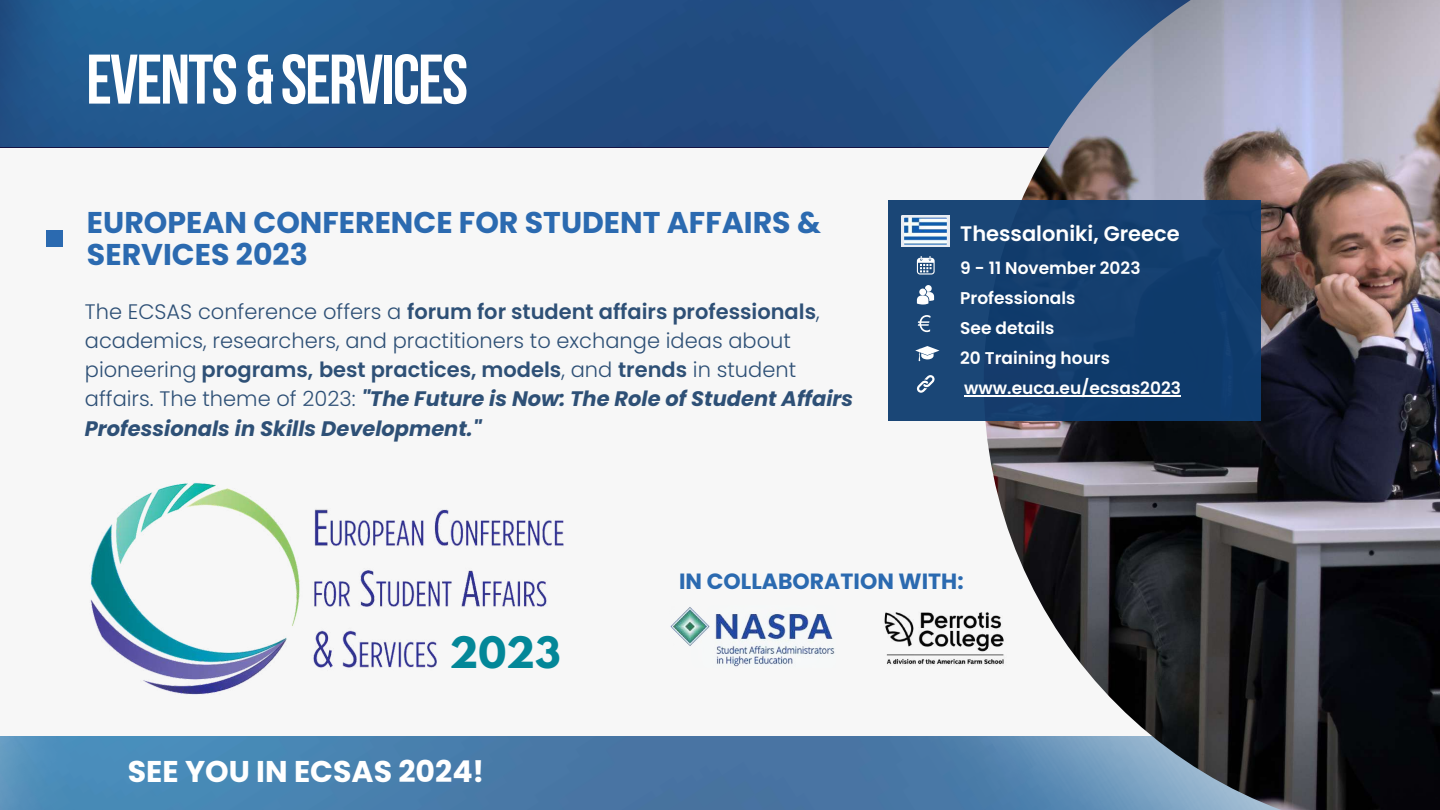
<style>
.page{position:relative;width:1440px;height:810px;background:#f7f7f7}
.page>*{position:absolute;margin:0;border:0;box-sizing:border-box;transform-origin:0 0}
.t1{font:70px "Bebas Neue Cyrillic";letter-spacing:-.025em;color:#fff}
.t2{font:700 38.3px "League Spartan";color:#038798}
.t3{font:700 30px/32.2px "Poppins";color:#2b6ab0}
.t4{font:700 30px "Poppins";color:#fff}
.t5{font:700 22px "Poppins";color:#2b6ab0}
.t6{font:300 21px/29.2px "Poppins";color:#2e5076}
.t7{font:600 21px "Poppins";color:#fff}
.t8{font:600 17px/30px "Poppins";color:#fff}
.s1{font-weight:600}
.s2{font-weight:700;font-style:italic}
</style>
<div class="page">
<div style="left:47px;top:230px;width:16px;height:17px;background:#2b6ab0"></div>
<img style="left:0;top:0;width:984px;height:147px">
<img style="left:0;top:736px;width:984px;height:74px">
<img style="left:984px;top:0;width:456px;height:810px">
<div style="left:888px;top:200px;width:372px;height:220px;background:#0f3d70"></div>
<hr style="left:964px;top:395px;width:217px;height:2px;background:#fff">
<svg style="left:917px;top:256px;width:18px;height:19px"></svg>
<svg style="left:917px;top:285px;width:17px;height:20px"></svg>
<svg style="left:918px;top:315px;width:13px;height:17px"></svg>
<svg style="left:915px;top:346px;width:25px;height:15px"></svg>
<svg style="left:917px;top:375px;width:18px;height:18px"></svg>
<img style="left:670px;top:607px;width:165px;height:60px">
<img style="left:884px;top:605px;width:130px;height:69px">
<svg style="left:902px;top:215px;width:47px;height:32px;background:#a1bedb"></svg>
<img style="left:90px;top:482px;width:474px;height:213px">
<h1 class="t1" style="left:86px;top:51px;width:383px">EVENTS&amp;SERVICES</h1>
<h3 class="t3" style="left:87px;top:206px;width:736px">EUROPEAN CONFERENCE FOR STUDENT AFFAIRS &amp;<br>SERVICES 2023</h3>
<p class="t6" style="left:85px;top:297px;width:770px">The ECSAS conference offers a <span class="s1">forum for student affairs professionals</span>, academics, researchers, and practitioners to exchange ideas about pioneering <span class="s1">programs, best practices, models</span>, and <span class="s1">trends</span> in student affairs. The theme of 2023: <span class="s2">"The Future is Now: The Role of Student Affairs Professionals in Skills Development."</span></p>
<p class="t7" style="left:960px;top:219px;width:221px">Thessaloniki, Greece</p>
<p class="t8" style="left:960px;top:253px;width:222px">9 - 11 November 2023<br>Professionals<br>See details<br>20 Training hours www.euca.eu/ecsas2023</p>
<h2 class="t2" style="left:450px;top:634px;width:113px">2023</h2>
<h3 class="t4" style="left:128px;top:750px;width:358px">SEE YOU IN ECSAS 2024!</h3>
<p class="t5" style="left:679px;top:566px;width:286px">IN COLLABORATION WITH:</p>
</div>
